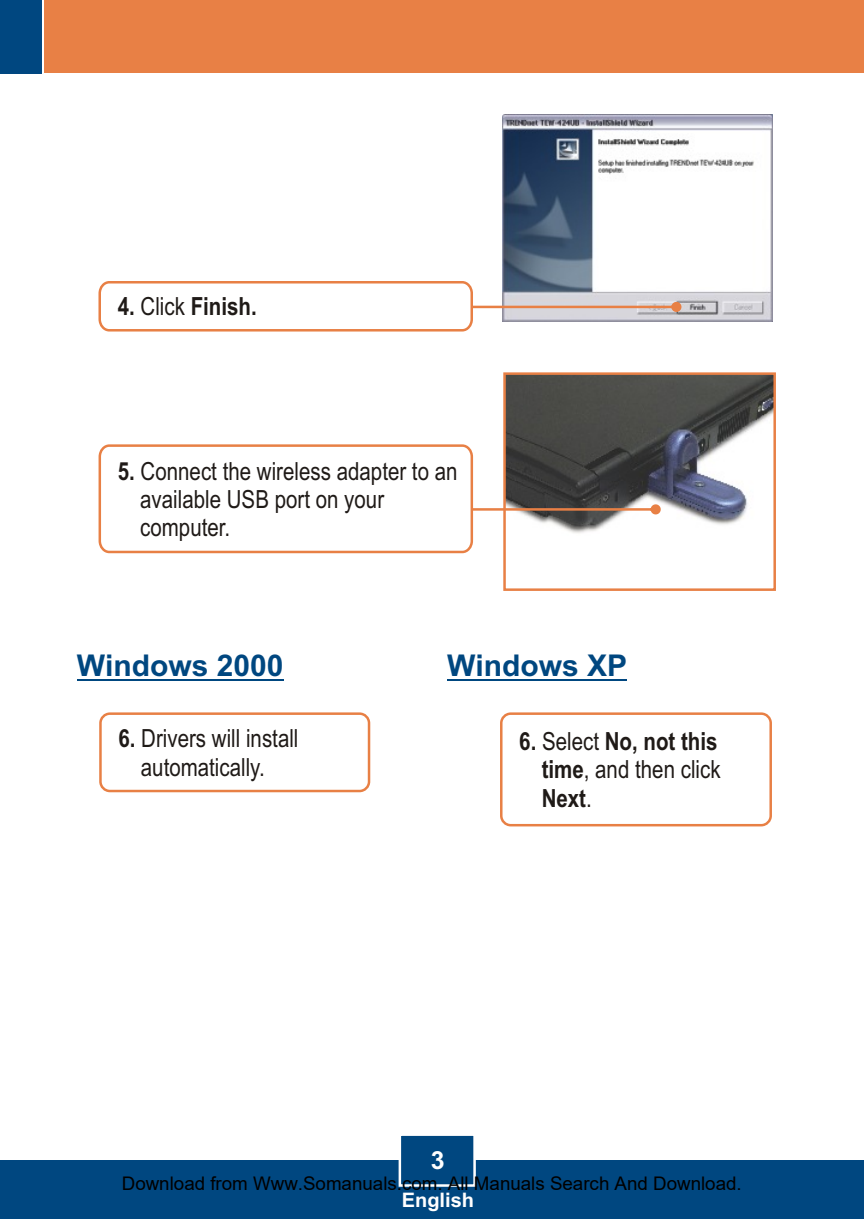
<style>
.page{position:relative;width:864px;height:1219px;background:#fff}
.page>*{position:absolute;margin:0;border:0;box-sizing:border-box;transform-origin:0 0}
.t1{font:700 30px "Arial";color:#004780}
.t2{font:25px/28.2px "Arial Narrow";color:#1f1a17}
.t3{font:700 25px/28.5px "Arial Narrow";color:#1f1a17}
.t4{font:700 25px "Arial";color:#fff}
.t5{font:700 20px "Arial";color:#fff}
.t6{font:18.75px "Arial";color:#000}
.s1{font-weight:400}
.s2{font-weight:700}
</style>
<div class="page">
<div style="left:0;top:1160px;width:863px;height:59px;background:#004780"></div>
<div style="left:44px;top:0;width:819px;height:73px;background:#e88045"></div>
<div style="left:0;top:0;width:41px;height:73px;background:#004780"></div>
<svg style="left:398px;top:1135px;width:78px;height:52px"></svg>
<img style="left:506px;top:375px;width:267px;height:150px">
<div style="left:503px;top:372px;width:273px;height:219px;border:2px solid #e88045"></div>
<svg style="left:98px;top:443px;width:562px;height:111px"></svg>
<img style="left:502px;top:114px;width:270px;height:207px">
<svg style="left:98px;top:280px;width:583px;height:52px"></svg>
<hr style="left:447px;top:679px;width:180px;height:1px;background:#004780">
<div style="left:500px;top:712px;width:272px;height:114px;background:#fff;border:3px solid #e88045;border-radius:9px"></div>
<hr style="left:77px;top:679px;width:206px;height:1px;background:#004780">
<div style="left:99px;top:712px;width:271px;height:80px;background:#fff;border:3px solid #e88045;border-radius:9px"></div>
<p class="t3" style="left:118px;top:295px;width:140px">4. <span class="s1">Click</span> Finish.</p>
<p class="t2" style="left:140px;top:459px;width:319px;text-indent:-22px"><span class="s2">5.</span> Connect the wireless adapter to an available USB port on your computer.</p>
<p class="t1" style="left:77px;top:654px;width:208px">Windows 2000</p>
<p class="t2" style="left:118px;top:726px;width:181px;text-align:center"><span class="s2">6.</span> Drivers will install automatically.</p>
<p class="t1" style="left:447px;top:654px;width:181px">Windows XP</p>
<p class="t3" style="left:541px;top:729px;width:180px;text-indent:-22px">6. <span class="s1">Select</span> No, not this time<span class="s1">, and then click<br></span>Next<span class="s1">.</span></p>
<p class="t4" style="left:431px;top:1151px;width:15px">3</p>
<p class="t6" style="left:122px;top:1173px;width:621px">Download from Www.Somanuals.com. All Manuals Search And Download.</p>
<p class="t5" style="left:402px;top:1192px;width:74px">English</p>
</div>
